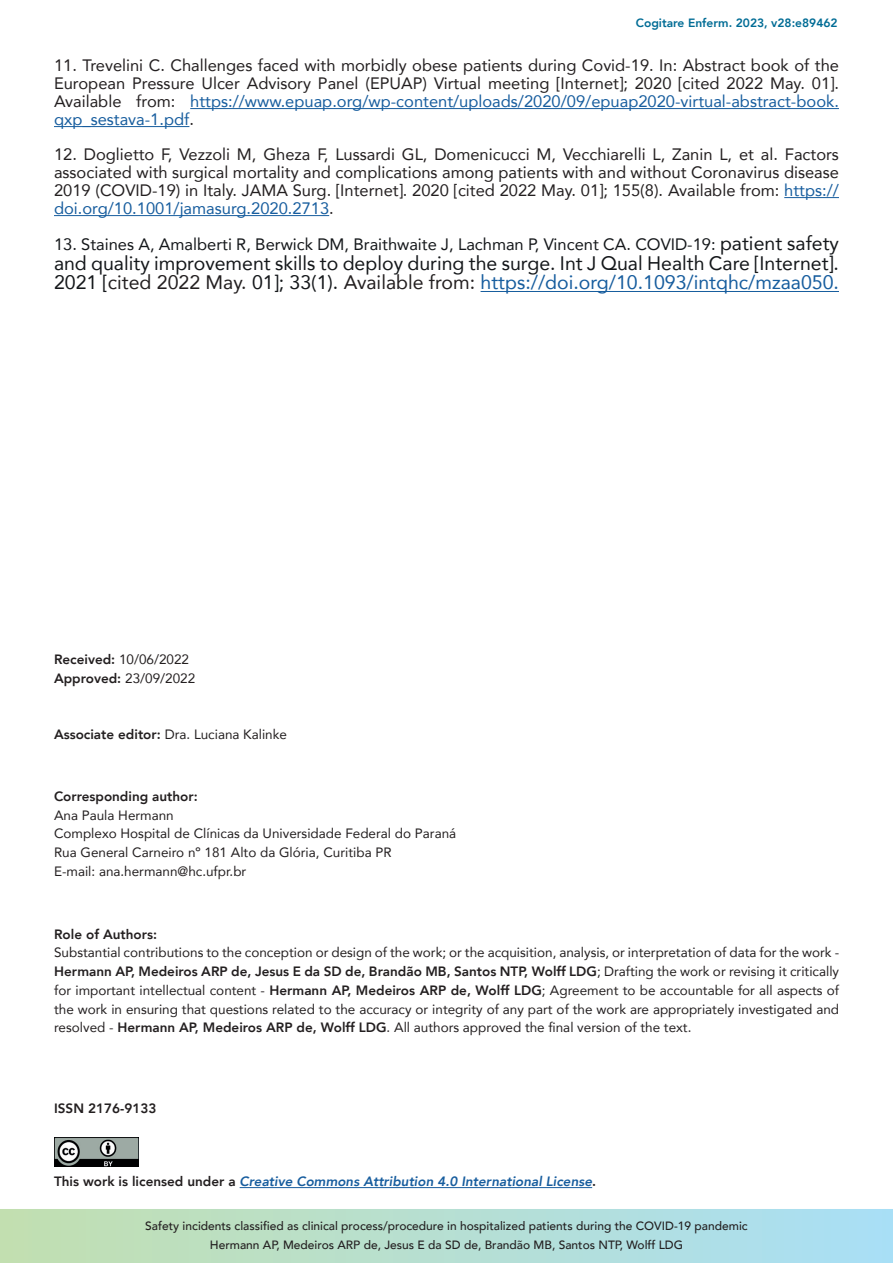
<style>
.page{position:relative;width:893px;height:1263px;background:#fff}
.page>*{position:absolute;margin:0;border:0;box-sizing:border-box;transform-origin:0 0}
.t1{font:19.5px/19.5px "Avenir";color:#14171a}
.t2{font:16.5px/18px "Avenir";color:#231f20;text-align:justify}
.t3{font:16.5px "Avenir";color:#14171a}
.Correspondentes{font:13.5px/18.8px "Avenir";color:#231f20;text-align:justify}
.t4{font:italic 800 13.5px "Avenir";color:#175d9e}
.Correspondentes-2{font:800 13.5px "Avenir";color:#231f20}
.Legenda{font:800 13.5px "Avenir";color:#231f20}
.t5{font:500 12px/18.6px "Avenir";color:#231f20;text-align:center}
.t6{font:800 12px "Avenir";color:#006c95}
.s1{color:#175d9e}
.s2{font-size:19.5px}
.s3{color:#231f20}
.s4{font-weight:800}
.s5{font-style:normal;color:#231f20}
</style>
<div class="page">
<svg style="left:0;top:1209px;width:893px;height:54px;background:#b6dfd2"></svg>
<hr style="left:190px;top:108px;width:649px;height:1px;background:#175d9e">
<hr style="left:54px;top:126px;width:135px;height:1px;background:#175d9e">
<hr style="left:784px;top:197px;width:55px;height:1px;background:#175d9e">
<hr style="left:54px;top:215px;width:275px;height:1px;background:#175d9e">
<hr style="left:481px;top:291px;width:358px;height:1px;background:#175d9e">
<img style="left:55px;top:1138px;width:83px;height:29px">
<hr style="left:240px;top:1187px;width:352px;height:1px;background:#175d9e">
<p class="t6" style="left:636px;top:12px;width:203px">Cogitare Enferm. 2023, v28:e89462</p>
<p class="t2" style="left:54px;top:55px;width:786px">11. Trevelini C. Challenges faced with morbidly obese patients during Covid-19. In: Abstract book of the European Pressure Ulcer Advisory Panel (EPUAP) Virtual meeting [Internet]; 2020 [cited 2022 May. 01].<br>Available from: <span class="s1">https://www.epuap.org/wp-content/uploads/2020/09/epuap2020-virtual-abstract-book. qxp_sestava-1.pdf</span>.</p>
<p class="t2" style="left:54px;top:144px;width:786px">12. Doglietto F, Vezzoli M, Gheza F, Lussardi GL, Domenicucci M, Vecchiarelli L, Zanin L, et al. Factors associated with surgical mortality and complications among patients with and without Coronavirus disease 2019 (COVID-19) in Italy. JAMA Surg. [Internet]. 2020 [cited 2022 May. 01]; 155(8). Available from: <span class="s1">https:// doi.org/10.1001/jamasurg.2020.2713</span>.</p>
<p class="t3" style="left:54px;top:231px;width:786px">13. Staines A, Amalberti R, Berwick DM, Braithwaite J, Lachman P, Vincent CA. COVID-19: <span class="s2">patient safety</span></p>
<p class="t1" style="left:54px;top:252px;width:786px">and quality improvement skills to deploy during the surge. Int J Qual Health Care [Internet].<br>2021 [<span class="s3">cited 2022 May.</span> 01]; 33(1). <span class="s3">Available from:</span> <span class="s1">https://doi.org/10.1093/intqhc/mzaa050.</span></p>
<p class="Correspondentes" style="left:54px;top:649px;width:137px"><span class="s4">Received:</span> 10/06/2022</p>
<p class="Correspondentes" style="left:54px;top:668px;width:143px"><span class="s4">Approved:</span> 23/09/2022</p>
<p class="Correspondentes" style="left:54px;top:724px;width:235px"><span class="s4">Associate editor:</span> Dra. Luciana Kalinke</p>
<p class="Correspondentes-2" style="left:54px;top:784px;width:145px">Corresponding author:</p>
<p class="Correspondentes" style="left:54px;top:805px;width:121px">Ana Paula Hermann</p>
<p class="Correspondentes" style="left:54px;top:824px;width:404px">Complexo Hospital de Clínicas da Universidade Federal do Paraná</p>
<p class="Correspondentes" style="left:54px;top:843px;width:339px">Rua General Carneiro nº 181 Alto da Glória, Curitiba PR</p>
<p class="Correspondentes" style="left:54px;top:861px;width:194px">E-mail: ana.hermann@hc.ufpr.br</p>
<p class="Correspondentes-2" style="left:54px;top:921px;width:104px">Role of Authors:</p>
<p class="Correspondentes" style="left:54px;top:943px;width:787px">Substantial contributions to the conception or design of the work; or the acquisition, analysis, or interpretation of data for the work - <span class="s4">Hermann AP, Medeiros ARP de, Jesus E da SD de, Brandão MB, Santos NTP, Wolff LDG</span>; Drafting the work or revising it critically for important intellectual content - <span class="s4">Hermann AP, Medeiros ARP de, Wolff LDG</span>; Agreement to be accountable for all aspects of the work in ensuring that questions related to the accuracy or integrity of any part of the work are appropriately investigated and resolved - <span class="s4">Hermann AP, Medeiros ARP de, Wolff LDG</span>. All authors approved the final version of the text.</p>
<p class="Legenda" style="left:54px;top:1096px;width:104px">ISSN 2176-9133</p>
<p class="t4" style="left:54px;top:1173px;width:544px"><span class="s5">This work is licensed under a</span> Creative Commons Attribution 4.0 International License<span class="s5">.</span></p>
<p class="t5" style="left:145px;top:1216px;width:604px">Safety incidents classified as clinical process/procedure in hospitalized patients during the COVID-19 pandemic<br>Hermann AP, Medeiros ARP de, Jesus E da SD de, Brandão MB, Santos NTP, Wolff LDG</p>
</div>
